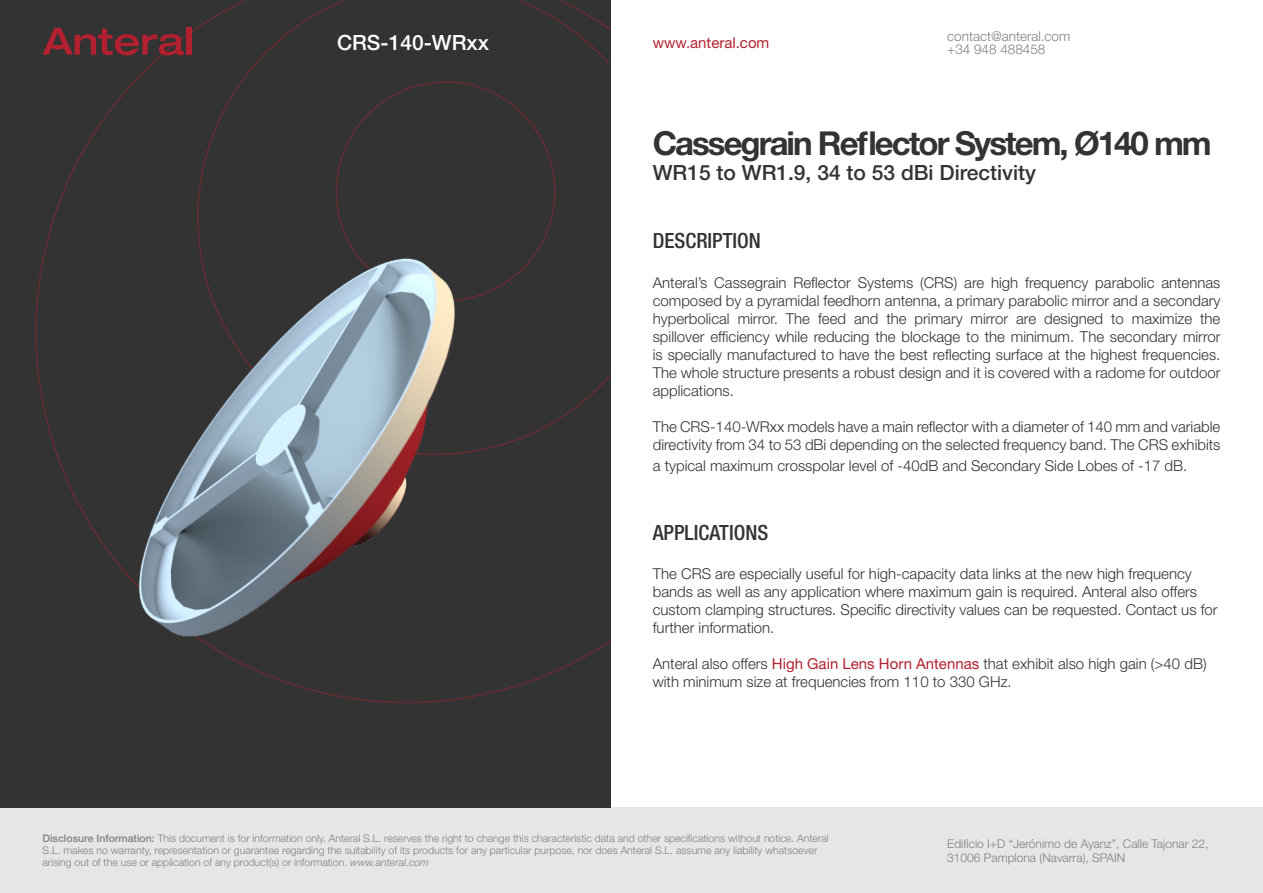
<style>
.page{position:relative;width:1263px;height:893px;background:#fff}
.page>*{position:absolute;margin:0;border:0;box-sizing:border-box;transform-origin:0 0}
.t1{font:700 33px "Helvetica Neue LT Std";letter-spacing:-.06em;color:#333}
.t2{font:500 21px "Helvetica Neue LT Std";color:#333}
.t3{font:500 condensed 21px "Helvetica Neue LT Std";color:#333}
.t4{font:500 21px "Helvetica Neue LT Std";color:#fff}
.t5{font:300 15px/18px "Helvetica Neue LT Std";color:#333}
.t6{font:15px "Helvetica Neue LT Std";color:#b32130}
.t7{font:300 13.5px/13.5px "Helvetica Neue LT Std";color:#808080}
.t8{font:300 12px/13.5px "Helvetica Neue LT Std";color:#808080}
.t9{font:300 10.5px/12px "Helvetica Neue LT Std";color:#808080}
.s1{font-weight:400;color:#b32130}
.s2{font-weight:500}
.s3{font-style:italic}
</style>
<div class="page">
<div style="left:0;top:808px;width:1263px;height:85px;background:#e6e6e6"></div>
<div style="left:0;top:0;width:610px;height:808px;background:#333"></div>
<svg style="left:35px;top:2px;width:574px;height:404px"></svg>
<img style="left:43px;top:170px;width:567px;height:533px">
<p class="t4" style="left:337px;top:30px;width:154px">CRS-140-WRxx</p>
<p class="t6" style="left:653px;top:34px;width:118px">www.anteral.com</p>
<p class="t7" style="left:947px;top:29px;width:125px">contact@anteral.com +34 948 488458</p>
<p class="t1" style="left:653px;top:123px;width:561px">Cassegrain Reflector System, Ø140 mm</p>
<p class="t2" style="left:653px;top:160px;width:385px">WR15 to WR1.9, 34 to 53 dBi Directivity</p>
<p class="t3" style="left:653px;top:228px;width:110px">DESCRIPTION</p>
<p class="t5" style="left:653px;top:273px;width:569px;text-align:justify">Anteral’s Cassegrain Reflector Systems (CRS) are high frequency parabolic antennas composed by a pyramidal feedhorn antenna, a primary parabolic mirror and a secondary hyperbolical mirror. The feed and the primary mirror are designed to maximize the spillover efficiency while reducing the blockage to the minimum. The secondary mirror is specially manufactured to have the best reflecting surface at the highest frequencies.<br>The whole structure presents a robust design and it is covered with a radome for outdoor applications.</p>
<p class="t5" style="left:653px;top:417px;width:569px">The CRS-140-WRxx models have a main reflector with a diameter of 140 mm and variable directivity from 34 to 53 dBi depending on the selected frequency band. The CRS exhibits</p>
<p class="t5" style="left:653px;top:457px;width:536px">a typical maximum crosspolar level of -40dB and Secondary Side Lobes of -17 dB.</p>
<p class="t3" style="left:653px;top:520px;width:117px">APPLICATIONS</p>
<p class="t5" style="left:653px;top:565px;width:566px">The CRS are especially useful for high-capacity data links at the new high frequency bands as well as any application where maximum gain is required. Anteral also offers custom clamping structures. Specific directivity values can be requested. Contact us for further information.</p>
<p class="t5" style="left:653px;top:655px;width:555px">Anteral also offers <span class="s1">High Gain Lens Horn Antennas</span> that exhibit also high gain (&gt;40 dB) with minimum size at frequencies from 110 to 330 GHz.</p>
<p class="t9" style="left:43px;top:832px;width:788px"><span class="s2">Disclosure Information:</span> This document is for information only. Anteral S.L. reserves the right to change this characteristic data and other specifications without notice. Anteral<br>S.L. makes no warranty, representation or guarantee regarding the suitability of its products for any particular purpose, nor does Anteral S.L. assume any liability whatsoever arising out of the use or application of any product(s) or information. <span class="s3">www.anteral.com</span></p>
<p class="t8" style="left:947px;top:837px;width:263px">Edificio I+D “Jerónimo de Ayanz”, Calle Tajonar 22,<br>31006 Pamplona (Navarra), SPAIN</p>
</div>
